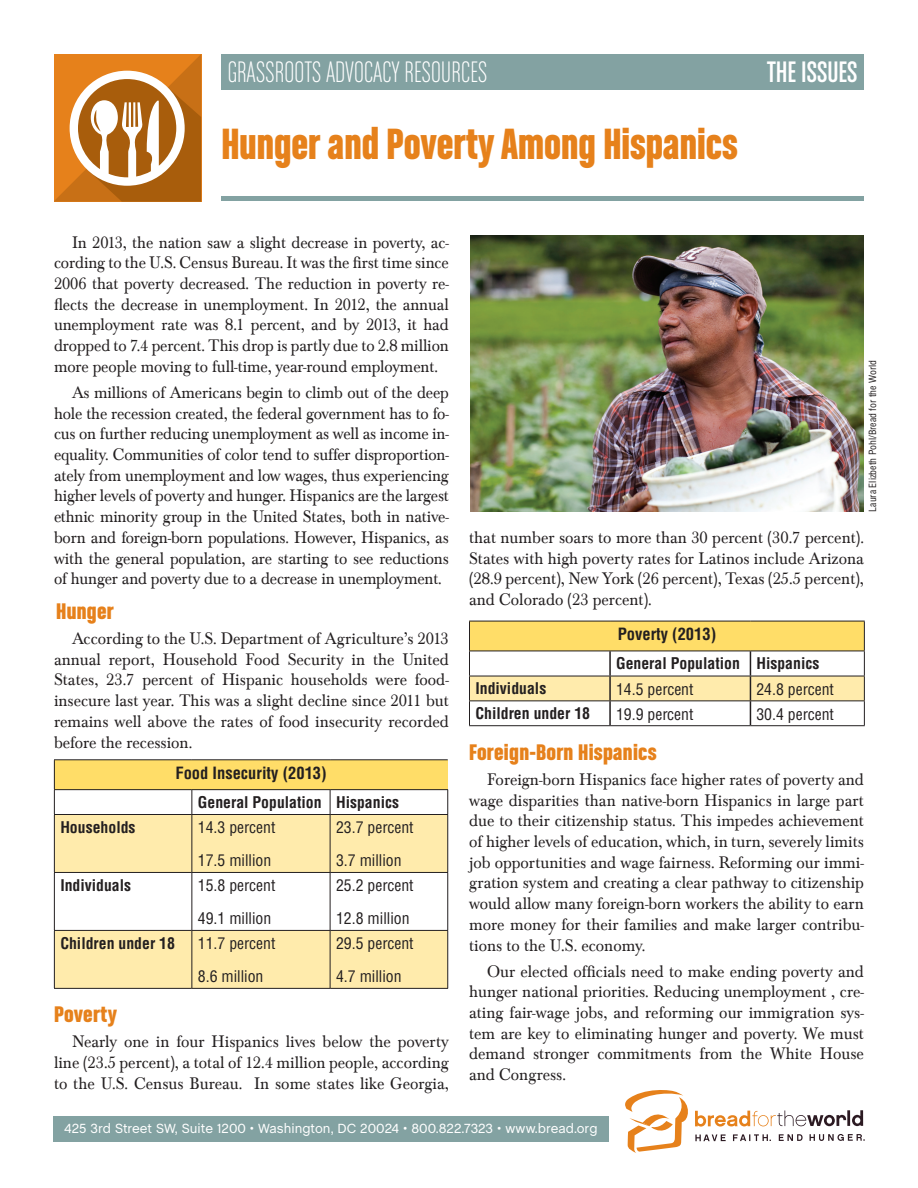
<style>
.page{position:relative;width:918px;height:1188px;background:#fff}
.page>*{position:absolute;margin:0;border:0;box-sizing:border-box;transform-origin:0 0}
.t1{font:46.5px "Chalet Comprime Hong Kong Sixty";color:#e6811b}
.t2{font:31.5px "Chalet Comprime Milan Sixty";letter-spacing:.01em;color:#fff}
.t3{font:31.5px "Chalet Comprime Cologne Sixty";color:#fff}
.t4{font:24px "Chalet Comprime Hong Kong Sixty";letter-spacing:.01em;color:#e6811b;scale:1.1 1}
.t5{font:17.25px/20.7px "Baskerville Com";color:#231f20;text-align:justify;scale:.96 1}
.t6{font:17.25px/20.7px "Baskerville Com";color:#231f20;text-align:justify;scale:.95 1}
.t7{font:700 condensed 16.5px "Helvetica";color:#231f20}
.t8{font:condensed 15.75px/33.2px "Helvetica";color:#231f20}
.t9{font:700 condensed 15.75px "Helvetica";color:#231f20}
.t10{font:13.5px "Chalet";color:#fff}
.t11{font:condensed 9.75px "Helvetica";color:#231f20}
</style>
<div class="page">
<div style="left:221px;top:54px;width:643px;height:35px;background:#83a2a2"></div>
<hr style="left:221px;top:197px;width:643px;height:4px;background:#83a2a2">
<div style="left:53px;top:1116px;width:555px;height:25px;background:#83a2a2"></div>
<svg style="left:625px;top:1090px;width:240px;height:63px"></svg>
<svg style="left:54px;top:54px;width:147px;height:148px"></svg>
<div style="left:54px;top:760px;width:394px;height:30px;background:#ffdd68"></div>
<svg style="left:55px;top:815px;width:392px;height:173px;fill:#ffebac"></svg>
<svg style="left:191px;top:790px;width:1px;height:24px"></svg>
<svg style="left:330px;top:790px;width:1px;height:24px"></svg>
<hr style="left:191px;top:815px;width:1px;height:57px;background:#231f20">
<hr style="left:330px;top:815px;width:1px;height:57px;background:#231f20">
<hr style="left:191px;top:873px;width:1px;height:57px;background:#231f20">
<hr style="left:330px;top:873px;width:1px;height:57px;background:#231f20">
<hr style="left:191px;top:931px;width:1px;height:57px;background:#231f20">
<hr style="left:330px;top:931px;width:1px;height:57px;background:#231f20">
<hr style="left:54px;top:814px;width:138px;height:1px;background:#231f20">
<hr style="left:192px;top:814px;width:138px;height:1px;background:#231f20">
<hr style="left:330px;top:814px;width:118px;height:1px;background:#231f20">
<hr style="left:54px;top:872px;width:138px;height:1px;background:#231f20">
<hr style="left:192px;top:872px;width:138px;height:1px;background:#231f20">
<hr style="left:330px;top:872px;width:118px;height:1px;background:#231f20">
<hr style="left:54px;top:930px;width:138px;height:1px;background:#231f20">
<hr style="left:192px;top:930px;width:138px;height:1px;background:#231f20">
<hr style="left:330px;top:930px;width:118px;height:1px;background:#231f20">
<hr style="left:54px;top:789px;width:138px;height:1px;background:#231f20">
<hr style="left:192px;top:789px;width:138px;height:1px;background:#231f20">
<hr style="left:330px;top:789px;width:118px;height:1px;background:#231f20">
<hr style="left:54px;top:759px;width:138px;height:1px;background:#231f20">
<hr style="left:192px;top:759px;width:138px;height:1px;background:#231f20">
<hr style="left:330px;top:759px;width:118px;height:1px;background:#231f20">
<svg style="left:54px;top:760px;width:1px;height:54px"></svg>
<svg style="left:447px;top:790px;width:1px;height:24px"></svg>
<hr style="left:54px;top:815px;width:1px;height:57px;background:#231f20">
<hr style="left:447px;top:815px;width:1px;height:57px;background:#231f20">
<hr style="left:54px;top:873px;width:1px;height:57px;background:#231f20">
<hr style="left:447px;top:873px;width:1px;height:57px;background:#231f20">
<hr style="left:54px;top:931px;width:1px;height:57px;background:#231f20">
<hr style="left:447px;top:931px;width:1px;height:57px;background:#231f20">
<hr style="left:54px;top:988px;width:138px;height:1px;background:#231f20">
<hr style="left:192px;top:988px;width:138px;height:1px;background:#231f20">
<hr style="left:330px;top:988px;width:118px;height:1px;background:#231f20">
<div style="left:470px;top:621px;width:394px;height:30px;background:#ffdd68"></div>
<hr style="left:469px;top:621px;width:141px;height:1px;background:#231f20">
<hr style="left:469px;top:621px;width:1px;height:30px;background:#231f20">
<hr style="left:610px;top:621px;width:140px;height:1px;background:#231f20">
<hr style="left:750px;top:621px;width:115px;height:1px;background:#231f20">
<hr style="left:864px;top:621px;width:1px;height:30px;background:#231f20">
<svg style="left:469px;top:651px;width:396px;height:74px"></svg>
<hr style="left:469px;top:725px;width:141px;height:1px;background:#231f20">
<hr style="left:610px;top:725px;width:140px;height:1px;background:#231f20">
<hr style="left:750px;top:725px;width:115px;height:1px;background:#231f20">
<img style="left:470px;top:235px;width:394px;height:277px">
<h2 class="t2" style="left:228px;top:55px;width:261px">GRASSROOTS ADVOCACY RESOURCES</h2>
<h2 class="t3" style="left:767px;top:54px;width:92px">THE ISSUES</h2>
<h1 class="t1" style="left:221px;top:116px;width:518px">Hunger and Poverty Among Hispanics</h1>
<p class="t6" style="left:54px;top:232px;width:417px;text-indent:18px">In 2013, the nation saw a slight decrease in poverty, ac&shy;cording to the U.S. Census Bureau. It was the first time since 2006 that poverty decreased. The reduction in poverty re&shy;flects the decrease in unemployment. In 2012, the annual unemployment rate was 8.1 percent, and by 2013, it had dropped to 7.4 percent. This drop is partly due to 2.8 million more people moving to full-time, year-round employment.</p>
<p class="t6" style="left:54px;top:382px;width:417px;text-indent:18px">As millions of Americans begin to climb out of the deep hole the recession created, the federal government has to fo&shy;cus on further reducing unemployment as well as income in&shy;equality. Communities of color tend to suffer disproportion&shy;ately from unemployment and low wages, thus experiencing higher levels of poverty and hunger. Hispanics are the largest ethnic minority group in the United States, both in native&shy;born and foreign-born populations. However, Hispanics, as with the general population, are starting to see reductions of hunger and poverty due to a decrease in unemployment.</p>
<h3 class="t4" style="left:56px;top:597px;width:54px">Hunger</h3>
<p class="t5" style="left:54px;top:628px;width:413px;text-indent:18px">According to the U.S. Department of Agriculture’s 2013 annual report, Household Food Security in the United States, 23.7 percent of Hispanic households were food&shy;insecure last year. This was a slight decline since 2011 but remains well above the rates of food insecurity recorded before the recession.</p>
<p class="t7" style="left:175px;top:763px;width:153px">Food Insecurity (2013)</p>
<p class="t9" style="left:198px;top:793px;width:203px">General Population Hispanics</p>
<p class="t9" style="left:60px;top:817px;width:77px">Households</p>
<p class="t8" style="left:198px;top:811px;width:79px">14.3 percent<br>17.5 million</p>
<p class="t8" style="left:336px;top:811px;width:79px">23.7 percent<br>3.7 million</p>
<p class="t9" style="left:60px;top:875px;width:72px">Individuals</p>
<p class="t8" style="left:198px;top:869px;width:79px">15.8 percent<br>49.1 million</p>
<p class="t8" style="left:336px;top:869px;width:79px">25.2 percent<br>12.8 million</p>
<p class="t9" style="left:60px;top:933px;width:116px">Children under 18</p>
<p class="t8" style="left:198px;top:927px;width:79px">11.7 percent<br>8.6 million</p>
<p class="t8" style="left:336px;top:927px;width:79px">29.5 percent<br>4.7 million</p>
<h3 class="t4" style="left:54px;top:1000px;width:59px">Poverty</h3>
<p class="t5" style="left:54px;top:1032px;width:413px;text-indent:18px">Nearly one in four Hispanics lives below the poverty line (23.5 percent), a total of 12.4 million people, according to the U.S. Census Bureau. In some states like Georgia,</p>
<p class="t11" style="left:866px;top:512px;width:153px;rotate:-90deg">Laura Elizbeth Pohl/Bread for the World</p>
<p class="t5" style="left:469px;top:527px;width:413px">that number soars to more than 30 percent (30.7 percent).<br>States with high poverty rates for Latinos include Arizona (28.9 percent), New York (26 percent), Texas (25.5 percent), and Colorado (23 percent).</p>
<p class="t7" style="left:618px;top:624px;width:100px">Poverty (2013)</p>
<p class="t9" style="left:616px;top:654px;width:205px">General Population Hispanics</p>
<p class="t9" style="left:475px;top:679px;width:72px">Individuals</p>
<p class="t8" style="left:616px;top:672px;width:79px">14.5 percent</p>
<p class="t8" style="left:756px;top:672px;width:79px">24.8 percent</p>
<p class="t9" style="left:475px;top:704px;width:116px">Children under 18</p>
<p class="t8" style="left:616px;top:697px;width:79px">19.9 percent</p>
<p class="t8" style="left:756px;top:697px;width:79px">30.4 percent</p>
<h3 class="t4" style="left:469px;top:738px;width:172px">Foreign-Born Hispanics</h3>
<p class="t5" style="left:469px;top:769px;width:413px;text-indent:18px">Foreign-born Hispanics face higher rates of poverty and wage disparities than native-born Hispanics in large part due to their citizenship status. This impedes achievement of higher levels of education, which, in turn, severely limits job opportunities and wage fairness. Reforming our immi&shy;gration system and creating a clear pathway to citizenship would allow many foreign-born workers the ability to earn more money for their families and make larger contribu&shy;tions to the U.S. economy.</p>
<p class="t5" style="left:469px;top:961px;width:413px;text-indent:18px">Our elected officials need to make ending poverty and hunger national priorities. Reducing unemployment , cre&shy;ating fair-wage jobs, and reforming our immigration sys&shy;tem are key to eliminating hunger and poverty. We must demand stronger commitments from the White House and Congress.</p>
<p class="t10" style="left:64px;top:1121px;width:535px">425 3rd Street SW, Suite 1200 • Washington, DC 20024 • 800.822.7323 • www.bread.org</p>
</div>
